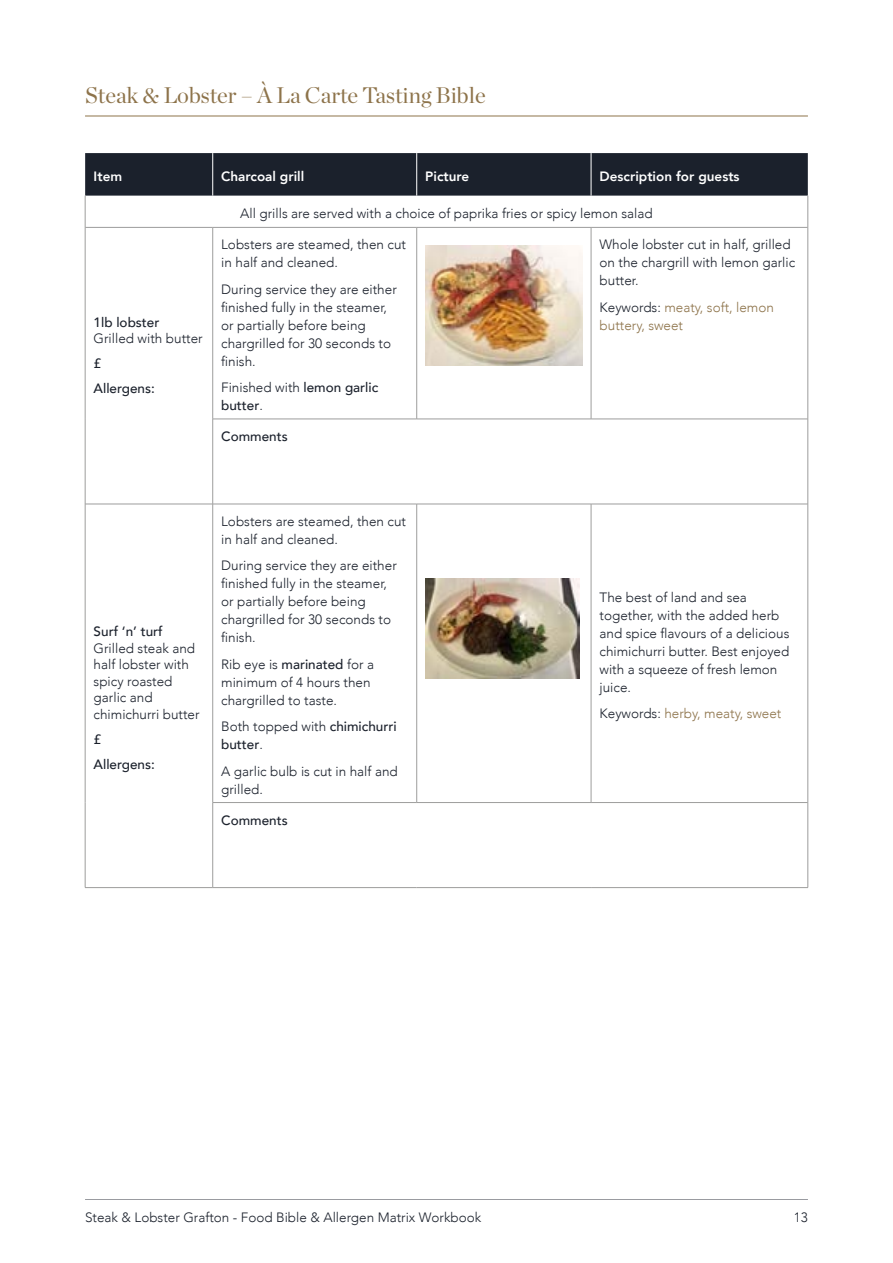
<style>
.page{position:relative;width:893px;height:1263px;background:#fff}
.page>*{position:absolute;margin:0;border:0;box-sizing:border-box;transform-origin:0 0}
.t1{font:22.5px "Chronicle Display";color:#8d734a}
.t2{font:300 13.5px/18px "Avenir";color:#1b212c}
.t3{font:500 13.5px/25px "Avenir";color:#1b212c}
.t4{font:300 13.5px/18px "Avenir";color:#8d734a}
.t5{font:800 13.5px "Avenir";color:#fff}
.s1{font-weight:300}
.s2{font-weight:500}
.s3{color:#1b212c}
</style>
<div class="page">
<hr style="left:85px;top:1199px;width:723px;height:1px;background:#1b212c">
<div style="left:85px;top:153px;width:723px;height:43px;background:#1b212c"></div>
<hr style="left:213px;top:419px;width:204px;height:1px;background:#9d9d9c">
<hr style="left:417px;top:419px;width:174px;height:1px;background:#9d9d9c">
<hr style="left:591px;top:419px;width:217px;height:1px;background:#9d9d9c">
<hr style="left:213px;top:504px;width:204px;height:1px;background:#9d9d9c">
<hr style="left:417px;top:504px;width:174px;height:1px;background:#9d9d9c">
<hr style="left:591px;top:504px;width:217px;height:1px;background:#9d9d9c">
<hr style="left:213px;top:802px;width:204px;height:1px;background:#9d9d9c">
<hr style="left:417px;top:802px;width:174px;height:1px;background:#9d9d9c">
<hr style="left:591px;top:802px;width:217px;height:1px;background:#9d9d9c">
<hr style="left:213px;top:887px;width:204px;height:1px;background:#9d9d9c">
<hr style="left:417px;top:887px;width:174px;height:1px;background:#9d9d9c">
<hr style="left:591px;top:887px;width:217px;height:1px;background:#9d9d9c">
<hr style="left:85px;top:227px;width:1px;height:192px;background:#9d9d9c">
<hr style="left:85px;top:419px;width:1px;height:85px;background:#9d9d9c">
<hr style="left:212px;top:227px;width:1px;height:192px;background:#9d9d9c">
<hr style="left:212px;top:419px;width:1px;height:85px;background:#9d9d9c">
<hr style="left:85px;top:504px;width:128px;height:1px;background:#9d9d9c">
<hr style="left:212px;top:504px;width:1px;height:298px;background:#9d9d9c">
<hr style="left:212px;top:803px;width:1px;height:84px;background:#9d9d9c">
<hr style="left:85px;top:887px;width:128px;height:1px;background:#9d9d9c">
<hr style="left:85px;top:504px;width:1px;height:298px;background:#9d9d9c">
<hr style="left:85px;top:802px;width:1px;height:85px;background:#9d9d9c">
<hr style="left:85px;top:196px;width:1px;height:31px;background:#9d9d9c">
<hr style="left:808px;top:196px;width:1px;height:31px;background:#9d9d9c">
<hr style="left:85px;top:227px;width:128px;height:1px;background:#9d9d9c">
<hr style="left:213px;top:227px;width:204px;height:1px;background:#9d9d9c">
<hr style="left:417px;top:227px;width:174px;height:1px;background:#9d9d9c">
<hr style="left:591px;top:227px;width:217px;height:1px;background:#9d9d9c">
<hr style="left:212px;top:153px;width:1px;height:43px;background:#fff">
<hr style="left:416px;top:153px;width:1px;height:43px;background:#fff">
<hr style="left:591px;top:153px;width:1px;height:43px;background:#fff">
<hr style="left:416px;top:227px;width:1px;height:192px;background:#9d9d9c">
<hr style="left:591px;top:227px;width:1px;height:192px;background:#9d9d9c">
<hr style="left:416px;top:504px;width:1px;height:298px;background:#9d9d9c">
<hr style="left:591px;top:504px;width:1px;height:298px;background:#9d9d9c">
<hr style="left:808px;top:227px;width:1px;height:192px;background:#9d9d9c">
<hr style="left:808px;top:419px;width:1px;height:85px;background:#9d9d9c">
<hr style="left:808px;top:504px;width:1px;height:298px;background:#9d9d9c">
<hr style="left:808px;top:802px;width:1px;height:85px;background:#9d9d9c">
<img style="left:425px;top:245px;width:158px;height:120px">
<img style="left:425px;top:579px;width:154px;height:100px">
<hr style="left:85px;top:116px;width:723px;height:1px;background:#8d734a">
<h1 class="t1" style="left:85px;top:78px;width:402px">Steak &amp; Lobster – À La Carte Tasting Bible</h1>
<p class="t5" style="left:94px;top:166px;width:30px">Item</p>
<p class="t5" style="left:221px;top:166px;width:85px">Charcoal grill</p>
<p class="t5" style="left:425px;top:166px;width:46px">Picture</p>
<p class="t5" style="left:600px;top:166px;width:141px">Description for guests</p>
<p class="t2" style="left:240px;top:205px;width:414px">All grills are served with a choice of paprika fries or spicy lemon salad</p>
<p class="t3" style="left:94px;top:309px;width:67px">1lb lobster</p>
<p class="t2" style="left:94px;top:330px;width:111px">Grilled with butter</p>
<p class="t3" style="left:94px;top:350px;width:63px">£<br>Allergens:</p>
<p class="t2" style="left:221px;top:236px;width:186px">Lobsters are steamed, then cut in half and cleaned.</p>
<p class="t2" style="left:221px;top:280px;width:177px">During service they are either finished fully in the steamer, or partially before being chargrilled for 30 seconds to finish.</p>
<p class="t3" style="left:221px;top:378px;width:159px;line-height:18px"><span class="s1">Finished with</span> lemon garlic butter<span class="s1">.</span></p>
<p class="t3" style="left:221px;top:423px;width:68px">Comments</p>
<p class="t3" style="left:94px;top:618px;width:71px">Surf ‘n’ turf</p>
<p class="t2" style="left:94px;top:640px;width:107px;line-height:16.5px">Grilled steak and half lobster with spicy roasted garlic and chimichurri butter</p>
<p class="t3" style="left:94px;top:726px;width:63px">£<br>Allergens:</p>
<p class="t2" style="left:221px;top:512px;width:186px">Lobsters are steamed, then cut in half and cleaned.</p>
<p class="t2" style="left:221px;top:557px;width:177px">During service they are either finished fully in the steamer, or partially before being chargrilled for 30 seconds to finish.</p>
<p class="t2" style="left:221px;top:655px;width:154px">Rib eye is <span class="s2">marinated</span> for a minimum of 4 hours then chargrilled to taste.</p>
<p class="t3" style="left:221px;top:717px;width:177px;line-height:18px"><span class="s1">Both topped with</span> chimichurri butter<span class="s1">.</span></p>
<p class="t2" style="left:221px;top:762px;width:178px">A garlic bulb is cut in half and grilled.</p>
<p class="t3" style="left:221px;top:806px;width:68px">Comments</p>
<p class="t2" style="left:600px;top:236px;width:197px">Whole lobster cut in half, grilled on the chargrill with lemon garlic butter.</p>
<p class="t4" style="left:600px;top:298px;width:176px"><span class="s3">Keywords:</span> meaty, soft, lemon buttery, sweet</p>
<p class="t2" style="left:600px;top:588px;width:191px">The best of land and sea together, with the added herb and spice flavours of a delicious chimichurri butter. Best enjoyed with a squeeze of fresh lemon juice.</p>
<p class="t4" style="left:600px;top:705px;width:183px"><span class="s3">Keywords:</span> herby, meaty, sweet</p>
<p class="t2" style="left:85px;top:1208px;width:398px">Steak &amp; Lobster Grafton - Food Bible &amp; Allergen Matrix Workbook</p>
<p class="t2" style="left:794px;top:1208px;width:16px">13</p>
</div>
